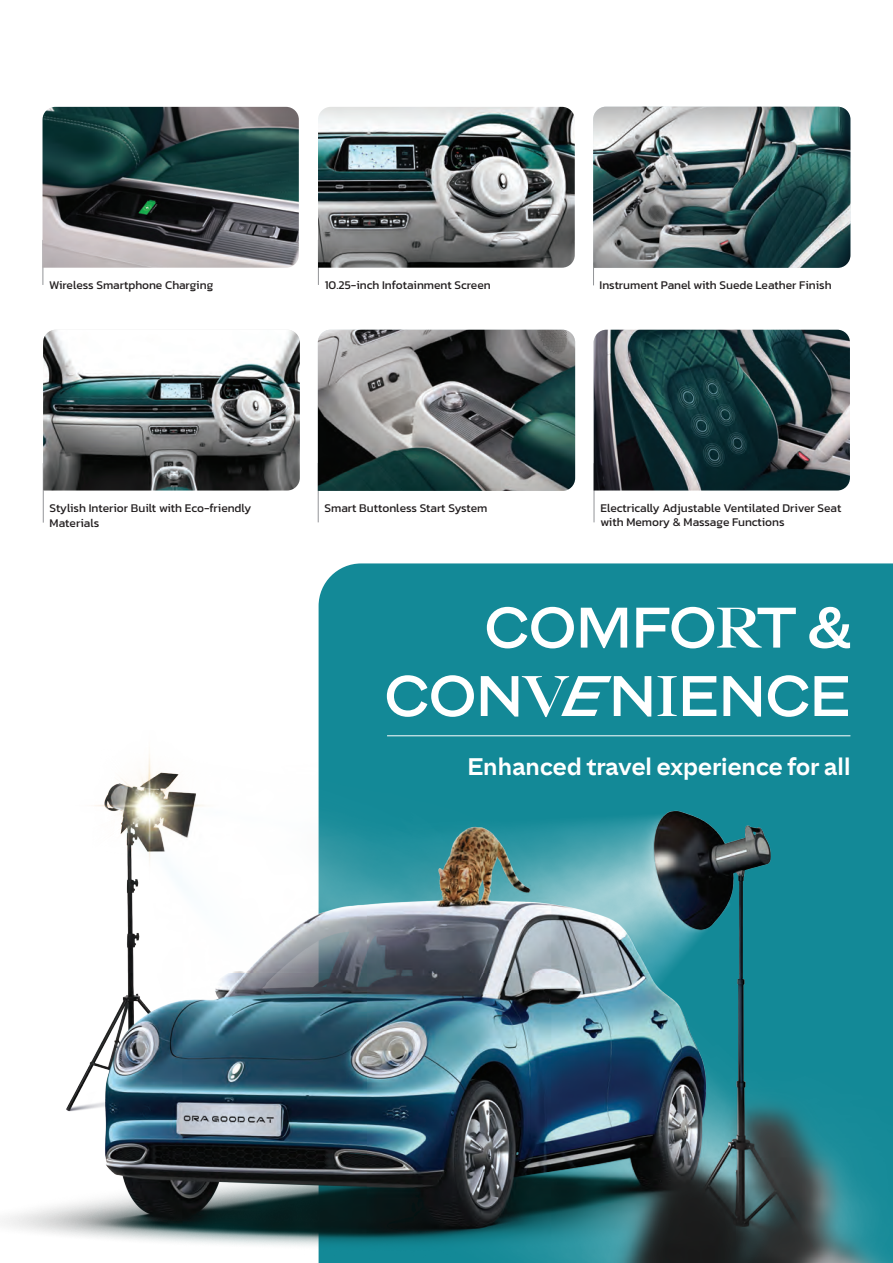
<style>
.page{position:relative;width:893px;height:1263px;background:#fff}
.page>*{position:absolute;margin:0;border:0;box-sizing:border-box;transform-origin:0 0}
.t1{font:57px/68.4px "OR Afunky Headline";color:#fff;text-align:right}
.t2{font:700 24px "OR Afunky Text";color:#fff}
.t3{font:12px/14.4px "Kanit";color:#231f20}
</style>
<div class="page">
<div style="left:319px;top:563px;width:574px;height:43px;background:#138997"></div>
<img style="left:2px;top:606px;width:891px;height:657px">
<hr style="left:387px;top:735px;width:463px;height:1px;background:#fff">
<hr style="left:43px;top:463px;width:1px;height:60px;background:#939598">
<img style="left:43px;top:330px;width:257px;height:160px">
<hr style="left:593px;top:240px;width:1px;height:45px;background:#939598">
<img style="left:593px;top:107px;width:257px;height:161px">
<hr style="left:594px;top:463px;width:1px;height:59px;background:#939598">
<img style="left:594px;top:330px;width:256px;height:160px">
<hr style="left:318px;top:240px;width:1px;height:45px;background:#939598">
<img style="left:318px;top:107px;width:257px;height:161px">
<hr style="left:43px;top:240px;width:1px;height:45px;background:#939598">
<img style="left:43px;top:107px;width:256px;height:161px">
<hr style="left:318px;top:463px;width:1px;height:59px;background:#939598">
<img style="left:318px;top:330px;width:257px;height:161px">
<p class="t3" style="left:49px;top:278px;width:166px">Wireless Smartphone Charging</p>
<p class="t3" style="left:325px;top:278px;width:168px">10.25-inch Infotainment Screen</p>
<p class="t3" style="left:599px;top:278px;width:234px">Instrument Panel with Suede Leather Finish</p>
<p class="t3" style="left:50px;top:501px;width:203px">Stylish Interior Built with Eco-friendly<br>Materials</p>
<p class="t3" style="left:325px;top:501px;width:164px">Smart Buttonless Start System</p>
<p class="t3" style="left:600px;top:500px;width:243px">Electrically Adjustable Ventilated Driver Seat with Memory &amp; Massage Functions</p>
<p class="t1" style="left:385px;top:593px;width:469px">COMFORT &amp;<br>CONVENIENCE</p>
<p class="t2" style="left:467px;top:752px;width:385px">Enhanced travel experience for all</p>
</div>
